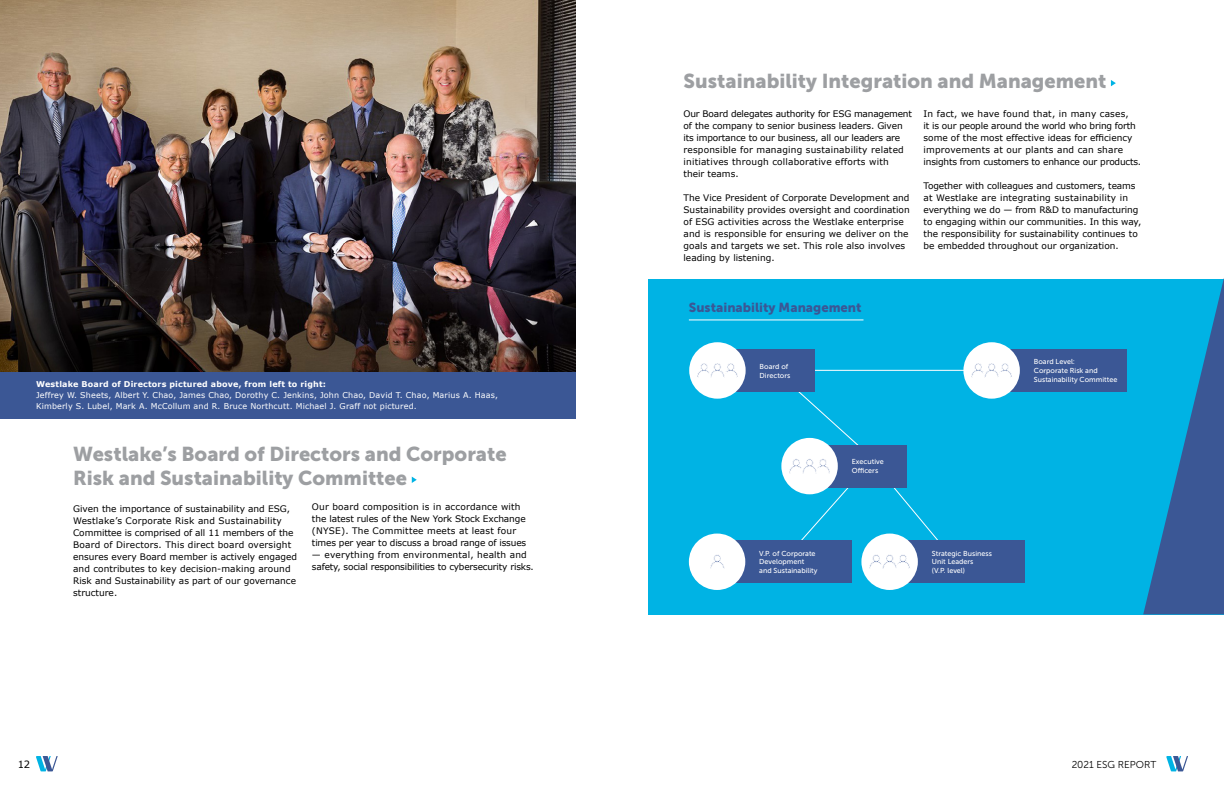
<style>
.page{position:relative;width:1224px;height:792px;background:#fff}
.page>*{position:absolute;margin:0;border:0;box-sizing:border-box;transform-origin:0 0}
.t1{font:20px/24px "Museo Sans 900";color:#9d9fa2}
.t2{font:13px "Museo Sans 900";color:#3b5795}
.t3{font:10px "Museo Sans 300";color:#000}
.t4{font:10px "Verdana";color:#000}
.t5{font:9px/12px "Verdana";color:#000}
.t6{font:9px/12px "Verdana";letter-spacing:-.02em;color:#000}
.t7{font:8px/11px "Verdana";letter-spacing:.02em;color:#fff}
.t8{font:700 8px "Verdana";letter-spacing:.02em;color:#fff}
.t9{font:7.2px/8.8px "Museo Sans 500";color:#fff}
</style>
<div class="page">
<svg style="left:1166px;top:756px;width:22px;height:15px"></svg>
<svg style="left:36px;top:756px;width:22px;height:15px"></svg>
<div style="left:648px;top:279px;width:576px;height:335px;background:#00b3e4"></div>
<svg style="left:1143px;top:278px;width:81px;height:336px"></svg>
<img style="left:0;top:0;width:576px;height:372px">
<svg style="left:412px;top:477px;width:5px;height:6px"></svg>
<svg style="left:1111px;top:80px;width:5px;height:6px"></svg>
<hr style="left:689px;top:320px;width:175px;height:1px;background:#fff">
<hr style="left:806px;top:370px;width:166px;height:1px;background:#fff">
<div style="left:702px;top:349px;width:113px;height:43px;background:#3b5795"></div>
<div style="left:702px;top:540px;width:150px;height:43px;background:#3b5795"></div>
<div style="left:689px;top:534px;width:56px;height:56px;background:#fff;border-radius:50%"></div>
<svg style="left:710px;top:555px;width:15px;height:14px"></svg>
<div style="left:689px;top:342px;width:57px;height:57px;background:#fff;border-radius:50%"></div>
<svg style="left:697px;top:363px;width:41px;height:14px"></svg>
<div style="left:976px;top:349px;width:151px;height:43px;background:#3b5795"></div>
<div style="left:963px;top:342px;width:57px;height:57px;background:#fff;border-radius:50%"></div>
<svg style="left:971px;top:363px;width:41px;height:14px"></svg>
<div style="left:874px;top:540px;width:151px;height:43px;background:#3b5795"></div>
<div style="left:861px;top:534px;width:57px;height:56px;background:#fff;border-radius:50%"></div>
<svg style="left:783px;top:392px;width:155px;height:177px"></svg>
<div style="left:0;top:372px;width:576px;height:47px;background:#3b5795"></div>
<h1 class="t1" style="left:684px;top:69px;width:424px">Sustainability Integration and Management</h1>
<p class="t8" style="left:36px;top:378px;width:292px">Westlake Board of Directors pictured above, from left to right:</p>
<p class="t7" style="left:36px;top:390px;width:464px">Jeffrey W. Sheets, Albert Y. Chao, James Chao, Dorothy C. Jenkins, John Chao, David T. Chao, Marius A. Haas,<br>Kimberly S. Lubel, Mark A. McCollum and R. Bruce Northcutt. Michael J. Graff not pictured.</p>
<h1 class="t1" style="left:73px;top:442px;width:435px">Westlake’s Board of Directors and Corporate<br>Risk and Sustainability Committee</h1>
<p class="t5" style="left:73px;top:503px;width:225px">Given the importance of sustainability and ESG, Westlake’s Corporate Risk and Sustainability Committee is comprised of all 11 members of the Board of Directors. This direct board oversight ensures every Board member is actively engaged and contributes to key decision-making around Risk and Sustainability as part of our governance structure.</p>
<p class="t5" style="left:312px;top:501px;width:216px">Our board composition is in accordance with the latest rules of the New York Stock Exchange (NYSE). The Committee meets at least four times per year to discuss a broad range of issues</p>
<p class="t6" style="left:312px;top:549px;width:223px">— everything from environmental, health and safety, social responsibilities to cybersecurity risks.</p>
<p class="t5" style="left:684px;top:108px;width:230px">Our Board delegates authority for ESG management of the company to senior business leaders. Given its importance to our business, all our leaders are responsible for managing sustainability related initiatives through collaborative efforts with<br>their teams.</p>
<p class="t5" style="left:684px;top:192px;width:228px">The Vice President of Corporate Development and Sustainability provides oversight and coordination of ESG activities across the Westlake enterprise and is responsible for ensuring we deliver on the goals and targets we set. This role also involves leading by listening.</p>
<p class="t5" style="left:924px;top:108px;width:219px">In fact, we have found that, in many cases,<br>it is our people around the world who bring forth some of the most effective ideas for efficiency improvements at our plants and can share insights from customers to enhance our products.</p>
<p class="t5" style="left:924px;top:180px;width:219px">Together with colleagues and customers, teams at Westlake are integrating sustainability in everything we do — from R&amp;D to manufacturing to engaging within our communities. In this way, the responsibility for sustainability continues to be embedded throughout our organization.</p>
<h2 class="t2" style="left:689px;top:300px;width:174px">Sustainability Management</h2>
<p class="t9" style="left:760px;top:362px;width:32px">Board of<br>Directors</p>
<p class="t9" style="left:1034px;top:358px;width:85px">Board Level:<br>Corporate Risk and<br>Sustainability Committee</p>
<p class="t9" style="left:852px;top:458px;width:33px">Executive<br>Officers</p>
<p class="t9" style="left:759px;top:549px;width:60px">V.P. of Corporate<br>Development and Sustainability</p>
<p class="t9" style="left:932px;top:549px;width:62px">Strategic Business<br>Unit Leaders<br>(V.P. level)</p>
<p class="t4" style="left:18px;top:758px;width:14px">12</p>
<p class="t3" style="left:1072px;top:759px;width:86px">2021 ESG REPORT</p>
</div>
